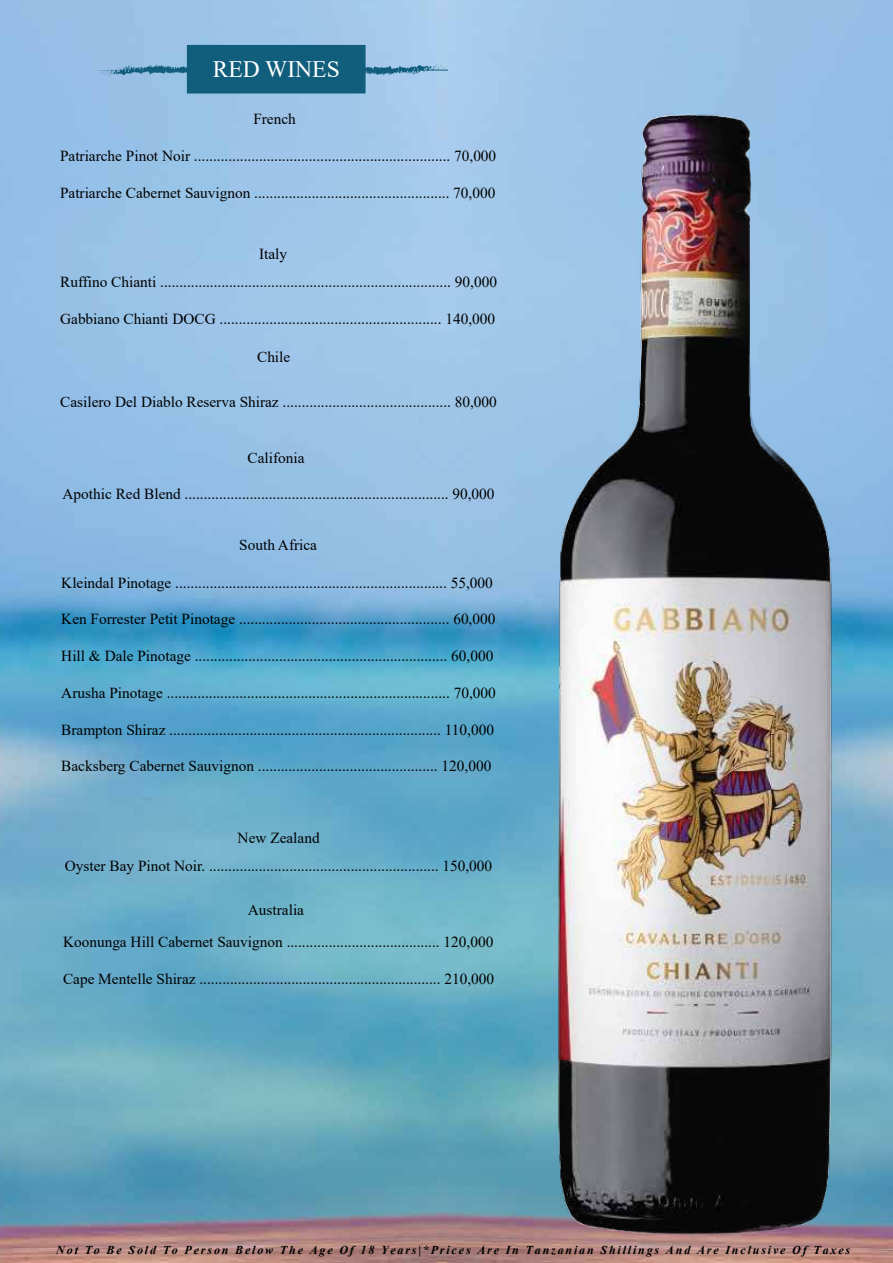
<style>
.page{position:relative;width:893px;height:1263px;background:#fff}
.page>*{position:absolute;margin:0;border:0;box-sizing:border-box;transform-origin:0 0}
.t1{font:23.55px "Times New Roman";color:#fff}
.t2{font:15.3px "Times New Roman";color:#010101}
.t3{font:italic 700 12px "Times New Roman";letter-spacing:.155em;color:#000}
</style>
<div class="page">
<img style="left:0;top:0;width:190px;height:1263px">
<img style="left:190px;top:0;width:703px;height:1263px">
<div style="left:187px;top:45px;width:179px;height:48px;background:#105e7c"></div>
<svg style="left:98px;top:64px;width:92px;height:12px"></svg>
<svg style="left:363px;top:64px;width:86px;height:12px"></svg>
<h1 class="t1" style="left:213px;top:52px;width:129px">RED WINES</h1>
<p class="t2" style="left:253px;top:108px;width:44px">French</p>
<p class="t2" style="left:60px;top:145px;width:438px">Patriarche Pinot Noir ................................................................... 70,000</p>
<p class="t2" style="left:60px;top:182px;width:437px">Patriarche Cabernet Sauvignon ................................................... 70,000</p>
<p class="t2" style="left:259px;top:243px;width:30px">Italy</p>
<p class="t2" style="left:60px;top:271px;width:438px">Ruffino Chianti ............................................................................ 90,000</p>
<p class="t2" style="left:60px;top:308px;width:436px">Gabbiano Chianti DOCG .......................................................... 140,000</p>
<p class="t2" style="left:257px;top:346px;width:35px">Chile</p>
<p class="t2" style="left:60px;top:391px;width:438px">Casilero Del Diablo Reserva Shiraz ............................................ 80,000</p>
<p class="t2" style="left:248px;top:447px;width:58px">Califonia</p>
<p class="t2" style="left:63px;top:483px;width:433px">Apothic Red Blend ..................................................................... 90,000</p>
<p class="t2" style="left:239px;top:534px;width:79px">South Africa</p>
<p class="t2" style="left:61px;top:572px;width:433px">Kleindal Pinotage ....................................................................... 55,000</p>
<p class="t2" style="left:61px;top:608px;width:436px">Ken Forrester Petit Pinotage ....................................................... 60,000</p>
<p class="t2" style="left:61px;top:645px;width:433px">Hill &amp; Dale Pinotage .................................................................. 60,000</p>
<p class="t2" style="left:61px;top:682px;width:436px">Arusha Pinotage .......................................................................... 70,000</p>
<p class="t2" style="left:61px;top:719px;width:434px">Brampton Shiraz ....................................................................... 110,000</p>
<p class="t2" style="left:61px;top:755px;width:431px">Backsberg Cabernet Sauvignon ............................................... 120,000</p>
<p class="t2" style="left:238px;top:827px;width:84px">New Zealand</p>
<p class="t2" style="left:65px;top:855px;width:429px">Oyster Bay Pinot Noir. ............................................................ 150,000</p>
<p class="t2" style="left:248px;top:899px;width:58px">Australia</p>
<p class="t2" style="left:63px;top:931px;width:432px">Koonunga Hill Cabernet Sauvignon ........................................ 120,000</p>
<p class="t2" style="left:63px;top:968px;width:433px">Cape Mentelle Shiraz ............................................................... 210,000</p>
<p class="t3" style="left:56px;top:1241px;width:795px">Not To Be Sold To Person Below The Age Of 18 Years|*Prices Are In Tanzanian Shillings And Are Inclusive Of Taxes</p>
</div>
